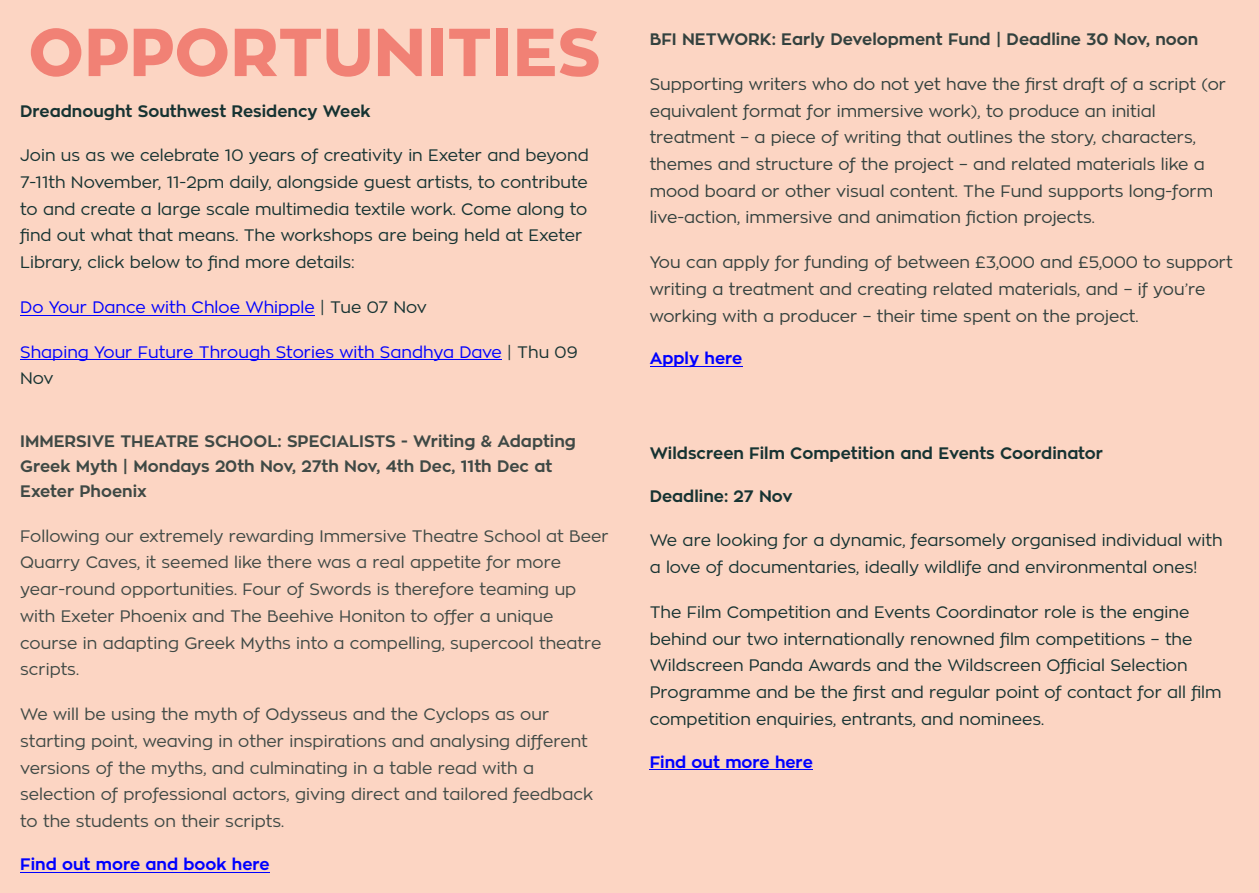
<style>
.page{position:relative;width:1259px;height:893px;background:#fcd5c3}
.page>*{position:absolute;margin:0;border:0;box-sizing:border-box;transform-origin:0 0}
.t1{font:800 67.2px "Zona Pro";color:#f18175}
.t2{font:16.5px/26.7px "Zona Pro";color:#163332}
.t3{font:16.5px/26.7px "Zona Pro";color:#3f4945}
.t4{font:16.5px/26.7px "Zona Pro";color:#33413e}
.t5{font:700 16.5px/24.8px "Zona Pro";color:#3f4945}
.t6{font:700 16.5px "Zona Pro";color:#163332}
.t7{font:16.5px/26.7px "Zona Pro";color:#00f}
.t8{font:700 16.5px "Zona Pro";color:#33413e}
.t9{font:700 16.5px "Zona Pro";color:#00f}
.s1{color:#163332}
</style>
<div class="page">
<hr style="left:649px;top:366px;width:93px;height:1px;background:#00f">
<hr style="left:20px;top:315px;width:295px;height:1px;background:#00f">
<hr style="left:20px;top:360px;width:482px;height:1px;background:#00f">
<hr style="left:649px;top:770px;width:164px;height:1px;background:#00f">
<hr style="left:20px;top:872px;width:250px;height:1px;background:#00f">
<h1 class="t1" style="left:28px;top:21px;width:574px">OPPORTUNITIES</h1>
<p class="t8" style="left:649px;top:31px;width:550px">BFI NETWORK: Early Development Fund | Deadline 30 Nov, noon</p>
<p class="t4" style="left:649px;top:71px;width:578px">Supporting writers who do not yet have the first draft of a script (or equivalent format for immersive work), to produce an initial treatment – a piece of writing that outlines the story, characters, themes and structure of the project – and related materials like a mood board or other visual content. The Fund supports long-form live-action, immersive and animation fiction projects.</p>
<p class="t4" style="left:649px;top:249px;width:584px">You can apply for funding of between £3,000 and £5,000 to support writing a treatment and creating related materials, and – if you’re working with a producer – their time spent on the project.</p>
<p class="t9" style="left:649px;top:351px;width:94px">Apply here</p>
<p class="t6" style="left:20px;top:103px;width:352px">Dreadnought Southwest Residency Week</p>
<p class="t2" style="left:20px;top:143px;width:570px">Join us as we celebrate 10 years of creativity in Exeter and beyond 7-11th November, 11-2pm daily, alongside guest artists, to contribute to and create a large scale multimedia textile work. Come along to find out what that means. The workshops are being held at Exeter Library, click below to find more details:</p>
<p class="t7" style="left:20px;top:294px;width:408px">Do Your Dance with Chloe Whipple <span class="s1">| Tue 07 Nov</span></p>
<p class="t7" style="left:20px;top:339px;width:559px">Shaping Your Future Through Stories with Sandhya Dave <span class="s1">| Thu 09<br>Nov</span></p>
<p class="t5" style="left:20px;top:430px;width:557px">IMMERSIVE THEATRE SCHOOL: SPECIALISTS - Writing &amp; Adapting<br>Greek Myth | Mondays 20th Nov, 27th Nov, 4th Dec, 11th Dec at<br>Exeter Phoenix</p>
<p class="t3" style="left:20px;top:523px;width:590px">Following our extremely rewarding Immersive Theatre School at Beer Quarry Caves, it seemed like there was a real appetite for more year-round opportunities. Four of Swords is therefore teaming up with Exeter Phoenix and The Beehive Honiton to offer a unique course in adapting Greek Myths into a compelling, supercool theatre scripts.</p>
<p class="t3" style="left:20px;top:701px;width:574px">We will be using the myth of Odysseus and the Cyclops as our starting point, weaving in other inspirations and analysing different versions of the myths, and culminating in a table read with a selection of professional actors, giving direct and tailored feedback to the students on their scripts.</p>
<p class="t9" style="left:20px;top:856px;width:251px">Find out more and book here</p>
<p class="t6" style="left:649px;top:445px;width:455px">Wildscreen Film Competition and Events Coordinator</p>
<p class="t6" style="left:649px;top:488px;width:144px">Deadline: 27 Nov</p>
<p class="t2" style="left:649px;top:528px;width:574px">We are looking for a dynamic, fearsomely organised individual with a love of documentaries, ideally wildlife and environmental ones!</p>
<p class="t2" style="left:649px;top:599px;width:573px">The Film Competition and Events Coordinator role is the engine behind our two internationally renowned film competitions – the Wildscreen Panda Awards and the Wildscreen Official Selection Programme and be the first and regular point of contact for all film competition enquiries, entrants, and nominees.</p>
<p class="t9" style="left:649px;top:754px;width:165px">Find out more here</p>
</div>
